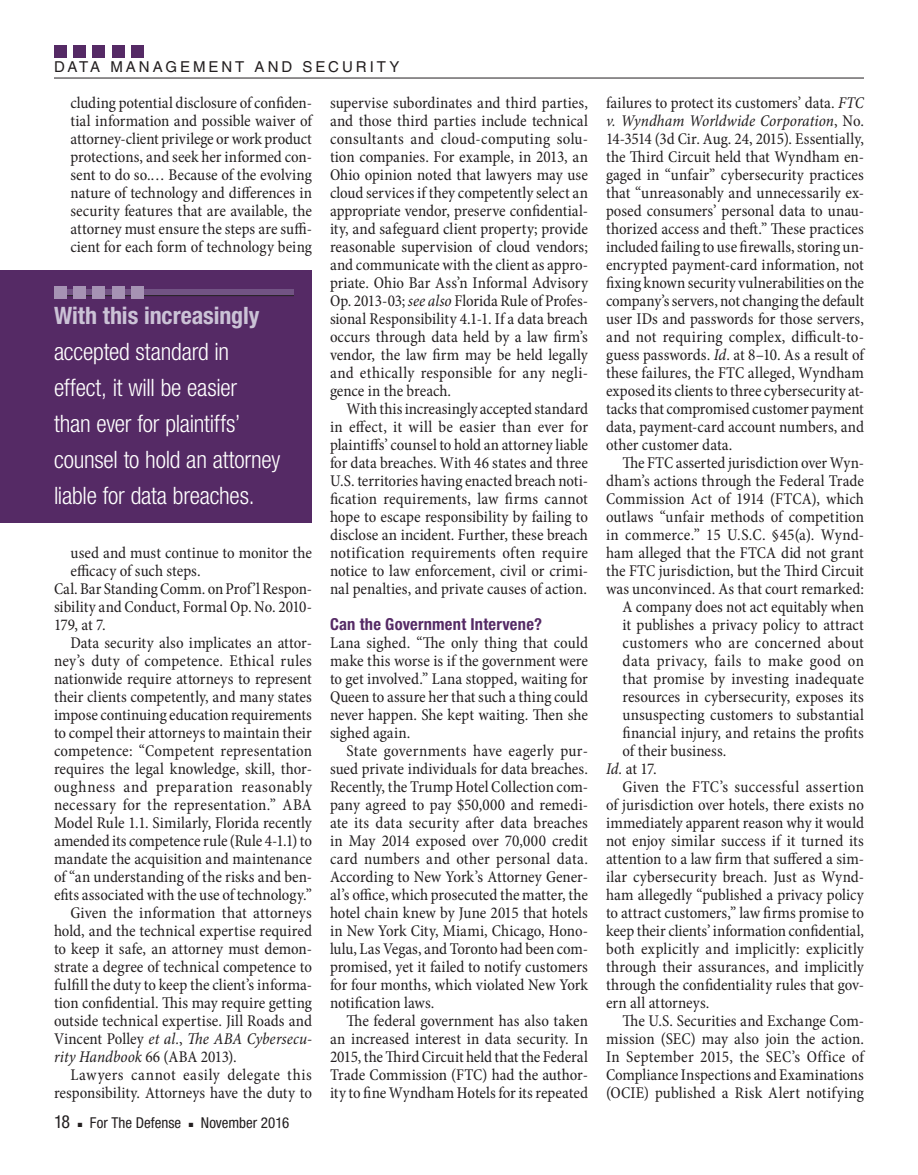
<style>
.page{position:relative;width:918px;height:1175px;background:#fff}
.page>*{position:absolute;margin:0;border:0;box-sizing:border-box;transform-origin:0 0}
.pullout_LH_block{font:300 condensed 24px/36px "Helvetica Neue";letter-spacing:-.01em;color:#fff}
.t1{font:condensed 18px "Helvetica Neue";color:#231f20}
.body_para_ind{font:condensed 16.5px/18px "Minion Pro";letter-spacing:.005em;color:#231f20;text-align:justify}
.body_para_ind_tighte{font:condensed 16.5px/18px "Minion Pro";letter-spacing:-.005em;color:#231f20;text-align:justify}
.body_blockquote_1{font:condensed 16.5px/18px "Minion Pro";color:#231f20;text-align:justify}
.body_no_ind{font:condensed 16.5px/18px "Minion Pro";letter-spacing:-.005em;color:#231f20;text-align:justify}
.subhead_1{font:700 condensed 16.5px "Helvetica Neue";letter-spacing:.015em;color:#552a65}
.t2{font:condensed 15px "Helvetica Neue";color:#231f20}
.t3{font:15px "Helvetica";letter-spacing:.2em;color:#231f20}
.s1{font-style:italic}
.s2{font-weight:700;color:#cbc2d6}
</style>
<div class="page">
<hr style="left:54px;top:78px;width:810px;height:1px;background:#231f20">
<div style="left:54px;top:45px;width:12px;height:12px;background:#552a65"></div>
<div style="left:73px;top:45px;width:13px;height:12px;background:#552a65"></div>
<div style="left:93px;top:45px;width:12px;height:12px;background:#552a65"></div>
<div style="left:112px;top:45px;width:13px;height:12px;background:#552a65"></div>
<div style="left:132px;top:45px;width:12px;height:12px;background:#552a65"></div>
<div style="left:0;top:270px;width:312px;height:252px;background:#552a65"></div>
<div style="left:54px;top:290px;width:240px;height:6px;background:#725384"></div>
<hr style="left:54px;top:295px;width:240px;height:1px;background:#231f20">
<div style="left:54px;top:286px;width:12px;height:13px;background:#a693b4"></div>
<div style="left:73px;top:286px;width:13px;height:13px;background:#a693b4"></div>
<div style="left:93px;top:286px;width:12px;height:13px;background:#a693b4"></div>
<div style="left:112px;top:286px;width:13px;height:13px;background:#a693b4"></div>
<div style="left:132px;top:286px;width:12px;height:13px;background:#a693b4"></div>
<p class="t3" style="left:54px;top:58px;width:347px">DATA MANAGEMENT AND SECURITY</p>
<p class="body_blockquote_1" style="left:70px;top:94px;width:243px">cluding potential disclosure of confiden&shy;tial information and possible waiver of attorney-client privilege or work product protections, and seek her informed con&shy;sent to do so.… Because of the evolving nature of technology and differences in security features that are available, the attorney must ensure the steps are suffi&shy;cient for each form of technology being</p>
<p class="body_para_ind" style="left:330px;top:94px;width:260px">supervise subordinates and third parties, and those third parties include technical consultants and cloud-computing solu&shy;tion companies. For example, in 2013, an Ohio opinion noted that lawyers may use cloud services if they competently select an appropriate vendor, preserve confidential&shy;ity, and safeguard client property; provide reasonable supervision of cloud vendors; and communicate with the client as appro&shy;priate. Ohio Bar Ass’n Informal Advisory Op. 2013-03; <span class="s1">see also</span> Florida Rule of Profes&shy;sional Responsibility 4.1-1. If a data breach occurs through data held by a law firm’s vendor, the law firm may be held legally and ethically responsible for any negli&shy;gence in the breach.</p>
<p class="body_para_ind" style="left:330px;top:400px;width:260px;text-indent:16px">With this increasingly accepted standard in effect, it will be easier than ever for plaintiffs’ counsel to hold an attorney liable for data breaches. With 46 states and three U.S. territories having enacted breach noti&shy;fication requirements, law firms cannot hope to escape responsibility by failing to disclose an incident. Further, these breach notification requirements often require notice to law enforcement, civil or crimi&shy;nal penalties, and private causes of action.</p>
<p class="subhead_1" style="left:330px;top:614px;width:214px">Can the Government Intervene?</p>
<p class="body_no_ind" style="left:330px;top:634px;width:260px">Lana sighed. “The only thing that could make this worse is if the government were to get involved.” Lana stopped, waiting for Queen to assure her that such a thing could never happen. She kept waiting. Then she sighed again.</p>
<p class="body_para_ind" style="left:330px;top:742px;width:260px;text-indent:16px">State governments have eagerly pur&shy;sued private individuals for data breaches.<br>Recently, the Trump Hotel Collection com&shy;pany agreed to pay $50,000 and remedi&shy;ate its data security after data breaches in May 2014 exposed over 70,000 credit card numbers and other personal data.<br>According to New York’s Attorney Gener&shy;al’s office, which prosecuted the matter, the hotel chain knew by June 2015 that hotels in New York City, Miami, Chicago, Hono&shy;lulu, Las Vegas, and Toronto had been com&shy;promised, yet it failed to notify customers for four months, which violated New York notification laws.</p>
<p class="body_para_ind_tighte" style="left:330px;top:1012px;width:260px;text-indent:16px">The federal government has also taken an increased interest in data security. In 2015, the Third Circuit held that the Federal Trade Commission (FTC) had the author&shy;ity to fine Wyndham Hotels for its repeated</p>
<p class="pullout_LH_block" style="left:54px;top:297px;width:228px"><span class="s2">With this increasingly </span>accepted standard in effect, it will be easier<br>than ever for plaintiffs’ counsel to hold an attorney liable for data breaches.</p>
<p class="body_blockquote_1" style="left:70px;top:544px;width:243px">used and must continue to monitor the efficacy of such steps.</p>
<p class="body_no_ind" style="left:54px;top:580px;width:260px">Cal. Bar Standing Comm. on Prof’l Respon&shy;sibility and Conduct, Formal Op. No. 2010- 179, at 7.</p>
<p class="body_para_ind" style="left:54px;top:634px;width:260px;text-indent:16px">Data security also implicates an attor&shy;ney’s duty of competence. Ethical rules nationwide require attorneys to represent their clients competently, and many states impose continuing education requirements to compel their attorneys to maintain their competence: “Competent representation requires the legal knowledge, skill, thor&shy;oughness and preparation reasonably necessary for the representation.” ABA Model Rule 1.1. Similarly, Florida recently amended its competence rule (Rule 4-1.1) to mandate the acquisition and maintenance of “an understanding of the risks and ben&shy;efits associated with the use of technology.”</p>
<p class="body_para_ind" style="left:54px;top:904px;width:260px;text-indent:16px">Given the information that attorneys hold, and the technical expertise required to keep it safe, an attorney must demon&shy;strate a degree of technical competence to fulfill the duty to keep the client’s informa&shy;tion confidential. This may require getting outside technical expertise. Jill Roads and Vincent Polley <span class="s1">et al.</span>, <span class="s1">The ABA Cybersecu&shy;rity Handbook</span> 66 (ABA 2013).</p>
<p class="body_para_ind" style="left:54px;top:1066px;width:260px;text-align:right">Lawyers cannot easily delegate this responsibility. Attorneys have the duty to</p>
<p class="t1" style="left:54px;top:1111px;width:18px">18</p>
<p class="t2" style="left:78px;top:1114px;width:105px">■ For The Defense</p>
<p class="t2" style="left:189px;top:1114px;width:102px">■ November 2016</p>
<p class="body_para_ind_tighte" style="left:606px;top:94px;width:260px">failures to protect its customers’ data. <span class="s1">FTC v. Wyndham Worldwide Corporation</span>, No.<br>14-3514 (3d Cir. Aug. 24, 2015). Essentially, the Third Circuit held that Wyndham en&shy;gaged in “unfair” cybersecurity practices that “unreasonably and unnecessarily ex&shy;posed consumers’ personal data to unau&shy;thorized access and theft.” These practices included failing to use firewalls, storing un&shy;encrypted payment-card information, not fixing known security vulnerabilities on the company’s servers, not changing the default user IDs and passwords for those servers, and not requiring complex, difficult-to&shy;guess passwords. <span class="s1">Id</span>. at 8–10. As a result of these failures, the FTC alleged, Wyndham exposed its clients to three cybersecurity at&shy;tacks that compromised customer payment data, payment-card account numbers, and other customer data.</p>
<p class="body_para_ind" style="left:606px;top:454px;width:260px;text-indent:16px">The FTC asserted jurisdiction over Wyn&shy;dham’s actions through the Federal Trade Commission Act of 1914 (FTCA), which outlaws “unfair methods of competition in commerce.” 15 U.S.C. §45(a). Wynd&shy;ham alleged that the FTCA did not grant the FTC jurisdiction, but the Third Circuit was unconvinced. As that court remarked:</p>
<p class="body_blockquote_1" style="left:623px;top:598px;width:243px">A company does not act equitably when it publishes a privacy policy to attract customers who are concerned about data privacy, fails to make good on that promise by investing inadequate resources in cybersecurity, exposes its unsuspecting customers to substantial financial injury, and retains the profits of their business.</p>
<p class="body_no_ind" style="left:606px;top:760px;width:52px"><span class="s1">Id.</span> at 17.</p>
<p class="body_para_ind" style="left:606px;top:778px;width:260px;text-indent:16px">Given the FTC’s successful assertion of jurisdiction over hotels, there exists no immediately apparent reason why it would not enjoy similar success if it turned its attention to a law firm that suffered a sim&shy;ilar cybersecurity breach. Just as Wynd&shy;ham allegedly “published a privacy policy to attract customers,” law firms promise to keep their clients’ information confidential, both explicitly and implicitly: explicitly through their assurances, and implicitly through the confidentiality rules that gov&shy;ern all attorneys.</p>
<p class="body_para_ind" style="left:606px;top:1012px;width:260px;text-indent:16px">The U.S. Securities and Exchange Com&shy;mission (SEC) may also join the action.<br>In September 2015, the SEC’s Office of Compliance Inspections and Examinations (OCIE) published a Risk Alert notifying</p>
</div>
